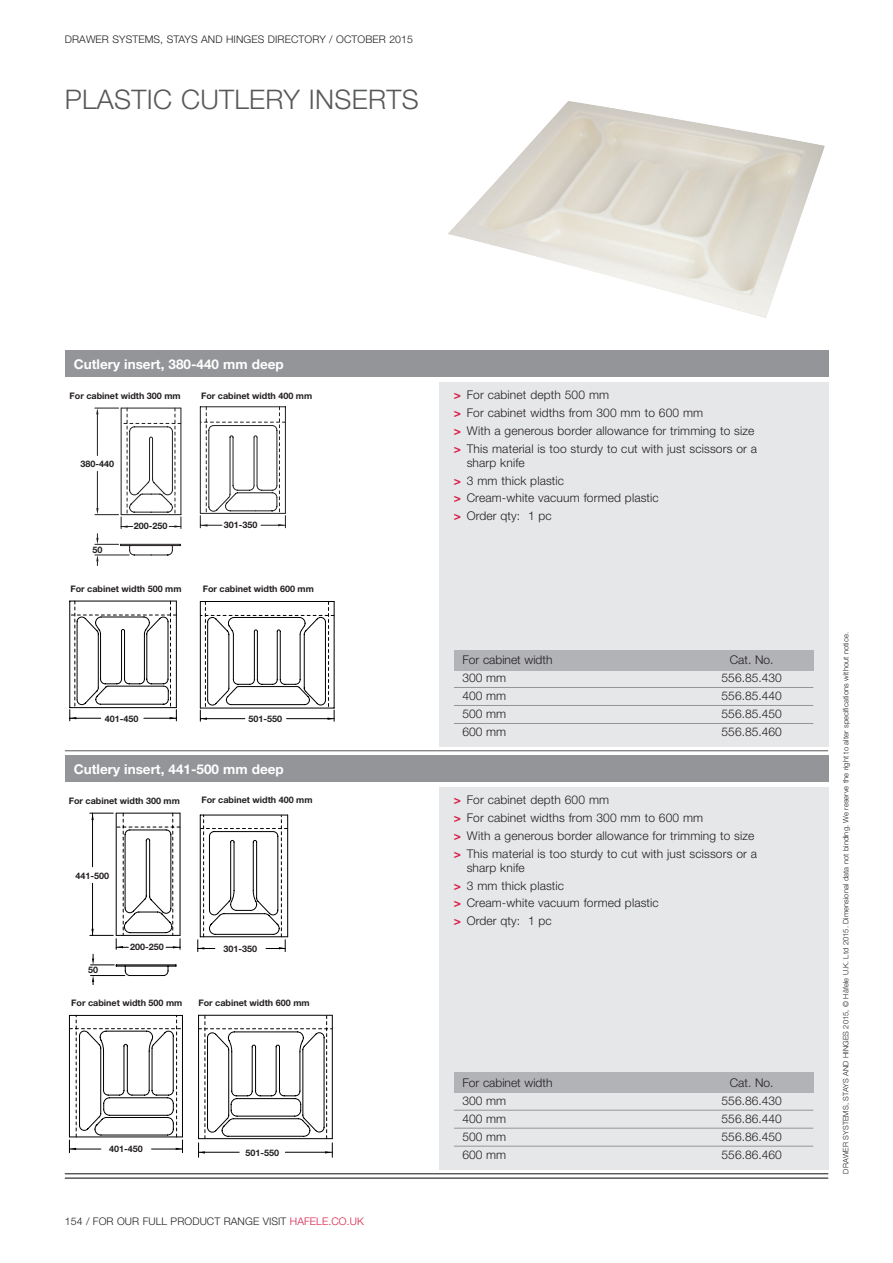
<style>
.page{position:relative;width:893px;height:1263px;background:#fff}
.page>*{position:absolute;margin:0;border:0;box-sizing:border-box;transform-origin:0 0}
.t1{font:300 27px "Helvetica Neue";letter-spacing:.01em;color:#57585a}
.t2{font:700 13.5px "Helvetica Neue";color:#fff}
.t3{font:300 12px/17.7px "Helvetica Neue";letter-spacing:.01em;color:#231f20}
.t4{font:300 10.5px "Helvetica Neue";letter-spacing:.01em;color:#231f20}
.t5{font:700 9px "Helvetica Neue";color:#231f20}
.t6{font:300 7.5px "Helvetica Neue";letter-spacing:.01em;color:#231f20}
.s1{color:#d91e47}
.s2{font-weight:700;color:#d91e47}
</style>
<div class="page">
<hr style="left:65px;top:1174px;width:763px;height:1px;background:#57585a">
<hr style="left:65px;top:1177px;width:763px;height:2px;background:#57585a">
<div style="left:439px;top:382px;width:389px;height:364px;background:#e6e7e9"></div>
<div style="left:454px;top:650px;width:359px;height:20px;background:#b2b3b7"></div>
<hr style="left:454px;top:687px;width:359px;height:1px;background:#939598">
<hr style="left:454px;top:705px;width:359px;height:1px;background:#939598">
<hr style="left:454px;top:723px;width:359px;height:1px;background:#939598">
<div style="left:65px;top:350px;width:763px;height:27px;background:#939598"></div>
<svg style="left:95px;top:407px;width:87px;height:159px"></svg>
<hr style="left:65px;top:750px;width:763px;height:1px;background:#57585a">
<div style="left:439px;top:787px;width:389px;height:382px;background:#e6e7e9"></div>
<div style="left:454px;top:1072px;width:359px;height:21px;background:#b2b3b7"></div>
<hr style="left:454px;top:1110px;width:359px;height:1px;background:#939598">
<hr style="left:454px;top:1128px;width:359px;height:1px;background:#939598">
<hr style="left:454px;top:1146px;width:359px;height:1px;background:#939598">
<div style="left:65px;top:755px;width:763px;height:27px;background:#939598"></div>
<svg style="left:90px;top:813px;width:91px;height:172px"></svg>
<hr style="left:65px;top:1173px;width:763px;height:1px;background:#57585a">
<svg style="left:197px;top:815px;width:91px;height:137px"></svg>
<svg style="left:69px;top:1015px;width:114px;height:138px"></svg>
<svg style="left:198px;top:1015px;width:135px;height:142px"></svg>
<svg style="left:200px;top:406px;width:86px;height:122px"></svg>
<svg style="left:69px;top:600px;width:108px;height:121px"></svg>
<svg style="left:199px;top:601px;width:136px;height:120px"></svg>
<img style="left:448px;top:101px;width:376px;height:217px">
<p class="t4" style="left:65px;top:36px;width:350px">DRAWER SYSTEMS, STAYS AND HINGES DIRECTORY / OCTOBER 2015</p>
<p class="t1" style="left:65px;top:89px;width:355px">PLASTIC CUTLERY INSERTS</p>
<p class="t2" style="left:74px;top:359px;width:211px">Cutlery insert, 380-440 mm deep</p>
<p class="t5" style="left:70px;top:393px;width:113px">For cabinet width 300 mm</p>
<p class="t5" style="left:201px;top:393px;width:113px">For cabinet width 400 mm</p>
<p class="t5" style="left:80px;top:460px;width:35px">380-440</p>
<p class="t5" style="left:92px;top:546px;width:12px">50</p>
<p class="t5" style="left:134px;top:523px;width:35px">200-250</p>
<p class="t5" style="left:70px;top:586px;width:113px">For cabinet width 500 mm</p>
<p class="t5" style="left:224px;top:522px;width:35px">301-350</p>
<p class="t5" style="left:203px;top:586px;width:113px">For cabinet width 600 mm</p>
<p class="t5" style="left:105px;top:715px;width:35px">401-450</p>
<p class="t5" style="left:248px;top:716px;width:35px">501-550</p>
<p class="t2" style="left:74px;top:764px;width:211px">Cutlery insert, 441-500 mm deep</p>
<p class="t5" style="left:69px;top:798px;width:113px">For cabinet width 300 mm</p>
<p class="t5" style="left:201px;top:797px;width:113px">For cabinet width 400 mm</p>
<p class="t5" style="left:76px;top:872px;width:35px">441-500</p>
<p class="t5" style="left:88px;top:967px;width:12px">50</p>
<p class="t5" style="left:130px;top:944px;width:35px">200-250</p>
<p class="t5" style="left:71px;top:1000px;width:113px">For cabinet width 500 mm</p>
<p class="t5" style="left:223px;top:945px;width:35px">301-350</p>
<p class="t5" style="left:198px;top:1000px;width:113px">For cabinet width 600 mm</p>
<p class="t5" style="left:109px;top:1146px;width:35px">401-450</p>
<p class="t5" style="left:246px;top:1149px;width:35px">501-550</p>
<p class="t4" style="left:65px;top:1218px;width:301px">154 / FOR OUR FULL PRODUCT RANGE VISIT <span class="s1">HAFELE.CO.UK</span></p>
<p class="t3" style="left:454px;top:387px;width:305px"><span class="s2">&gt;</span> For cabinet depth 500 mm<br><span class="s2">&gt;</span> For cabinet widths from 300 mm to 600 mm<br><span class="s2">&gt;</span> With a generous border allowance for trimming to size <span class="s2">&gt;</span> This material is too sturdy to cut with just scissors or a</p>
<p class="t3" style="left:454px;top:455px;width:206px;text-indent:13px">sharp knife<br><span class="s2">&gt;</span> 3 mm thick plastic<br><span class="s2">&gt;</span> Cream-white vacuum formed plastic <span class="s2">&gt;</span> Order qty: 1 pc</p>
<p class="t3" style="left:462px;top:653px;width:91px">For cabinet width</p>
<p class="t3" style="left:730px;top:653px;width:45px">Cat. No.</p>
<p class="t3" style="left:462px;top:671px;width:45px">300 mm</p>
<p class="t3" style="left:722px;top:671px;width:62px">556.85.430</p>
<p class="t3" style="left:462px;top:689px;width:45px">400 mm</p>
<p class="t3" style="left:722px;top:689px;width:62px">556.85.440</p>
<p class="t3" style="left:462px;top:707px;width:45px">500 mm</p>
<p class="t3" style="left:722px;top:707px;width:62px">556.85.450</p>
<p class="t3" style="left:462px;top:725px;width:45px">600 mm</p>
<p class="t3" style="left:722px;top:725px;width:62px">556.85.460</p>
<p class="t3" style="left:454px;top:792px;width:305px"><span class="s2">&gt;</span> For cabinet depth 600 mm<br><span class="s2">&gt;</span> For cabinet widths from 300 mm to 600 mm<br><span class="s2">&gt;</span> With a generous border allowance for trimming to size <span class="s2">&gt;</span> This material is too sturdy to cut with just scissors or a</p>
<p class="t3" style="left:454px;top:860px;width:206px;text-indent:13px">sharp knife<br><span class="s2">&gt;</span> 3 mm thick plastic<br><span class="s2">&gt;</span> Cream-white vacuum formed plastic <span class="s2">&gt;</span> Order qty: 1 pc</p>
<p class="t3" style="left:462px;top:1075px;width:91px">For cabinet width</p>
<p class="t3" style="left:730px;top:1075px;width:45px">Cat. No.</p>
<p class="t3" style="left:462px;top:1093px;width:45px">300 mm</p>
<p class="t3" style="left:722px;top:1093px;width:62px">556.86.430</p>
<p class="t3" style="left:462px;top:1111px;width:45px">400 mm</p>
<p class="t3" style="left:722px;top:1111px;width:62px">556.86.440</p>
<p class="t3" style="left:462px;top:1129px;width:45px">500 mm</p>
<p class="t3" style="left:722px;top:1129px;width:62px">556.86.450</p>
<p class="t3" style="left:462px;top:1147px;width:45px">600 mm</p>
<p class="t3" style="left:722px;top:1147px;width:62px">556.86.460</p>
<p class="t6" style="left:843px;top:1174px;width:543px;rotate:-90deg">DRAWER SYSTEMS, STAYS AND HINGES 2015, © Häfele U.K. Ltd 2015. Dimensional data not binding. We reserve the right to alter specifications without notice.</p>
</div>
